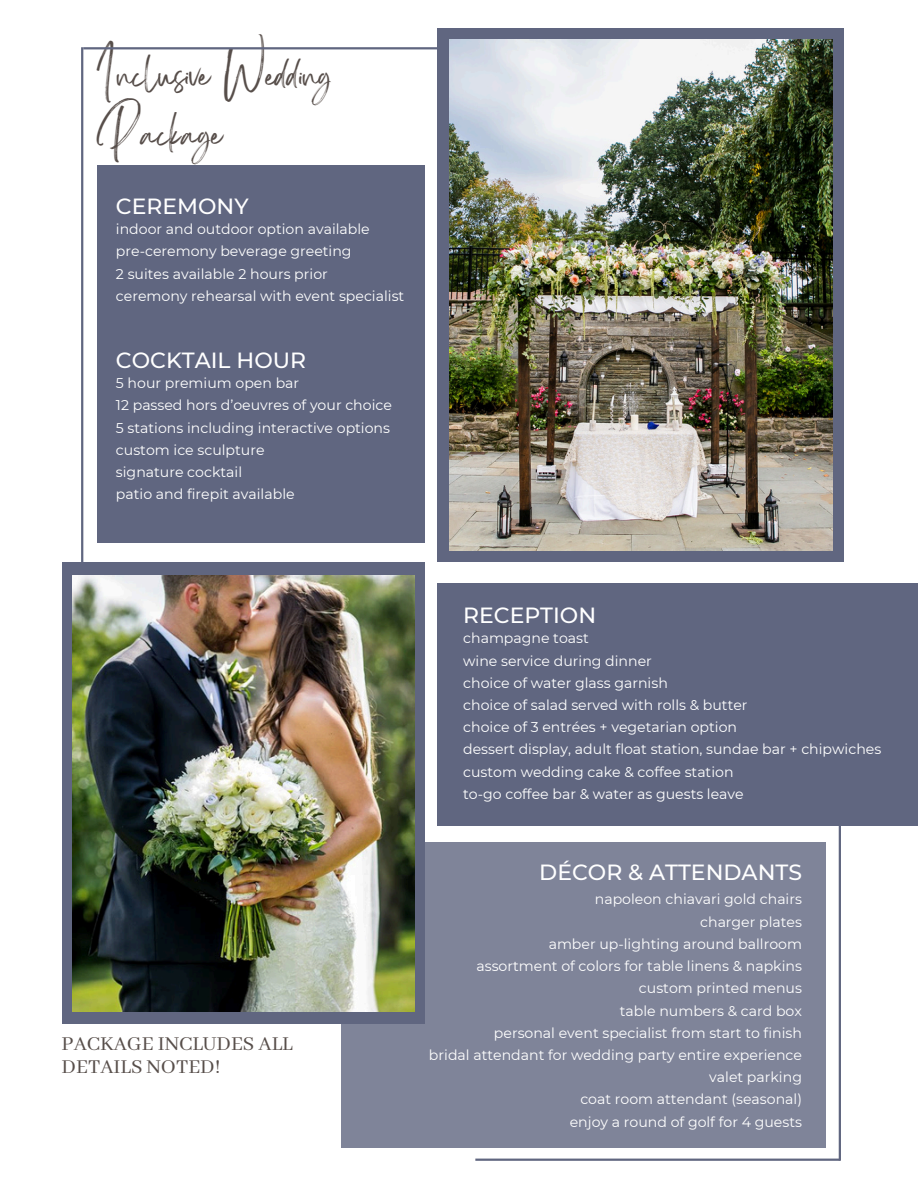
<style>
.page{position:relative;width:918px;height:1188px;background:#fff}
.page>*{position:absolute;margin:0;border:0;box-sizing:border-box;transform-origin:0 0}
.t1{font:36.75px/58.5px "Sisterhood";color:#574e4a}
.t2{font:500 21.9px "Montserrat";color:#fff}
.t3{font:21.9px/22.5px "Abhaya Libre";color:#574e4a}
.t4{font:14.1px "Montserrat";color:#fff}
</style>
<div class="page">
<hr style="left:839px;top:584px;width:2px;height:577px;background:#606680">
<hr style="left:475px;top:1159px;width:365px;height:2px;background:#606680">
<div style="left:437px;top:28px;width:407px;height:534px;background:#606680"></div>
<img style="left:449px;top:40px;width:384px;height:511px">
<hr style="left:83px;top:47px;width:354px;height:2px;background:#606680">
<hr style="left:81px;top:47px;width:2px;height:574px;background:#606680">
<div style="left:62px;top:562px;width:362px;height:462px;background:#606680"></div>
<div style="left:341px;top:842px;width:485px;height:306px;background:#7f8499"></div>
<img style="left:72px;top:575px;width:342px;height:437px">
<div style="left:97px;top:166px;width:327px;height:377px;background:#606680"></div>
<div style="left:437px;top:584px;width:481px;height:242px;background:#606680"></div>
<p class="t1" style="left:97px;top:58px;width:237px">Inclusive Wedding<br>Package</p>
<p class="t2" style="left:116px;top:193px;width:134px">CEREMONY</p>
<p class="t4" style="left:116px;top:221px;width:255px">indoor and outdoor option available</p>
<p class="t4" style="left:116px;top:243px;width:237px">pre-ceremony beverage greeting</p>
<h2 class="t4" style="left:116px;top:265px;width:213px">2 suites available 2 hours prior</h2>
<p class="t4" style="left:116px;top:287px;width:290px">ceremony rehearsal with event specialist</p>
<p class="t2" style="left:116px;top:347px;width:192px">COCKTAIL HOUR</p>
<p class="t4" style="left:116px;top:374px;width:185px">5 hour premium open bar</p>
<p class="t4" style="left:116px;top:397px;width:277px">12 passed hors d’oeuvres of your choice</p>
<h2 class="t4" style="left:116px;top:419px;width:276px">5 stations including interactive options</h2>
<p class="t4" style="left:116px;top:441px;width:150px">custom ice sculpture</p>
<p class="t4" style="left:116px;top:463px;width:128px">signature cocktail</p>
<p class="t4" style="left:116px;top:486px;width:180px">patio and firepit available</p>
<p class="t3" style="left:62px;top:1033px;width:233px">PACKAGE INCLUDES ALL<br>DETAILS NOTED!</p>
<p class="t2" style="left:463px;top:602px;width:134px">RECEPTION</p>
<p class="t4" style="left:463px;top:630px;width:127px">champagne toast</p>
<p class="t4" style="left:463px;top:652px;width:190px">wine service during dinner</p>
<p class="t4" style="left:463px;top:674px;width:206px">choice of water glass garnish</p>
<p class="t4" style="left:463px;top:696px;width:286px">choice of salad served with rolls &amp; butter</p>
<h2 class="t4" style="left:463px;top:719px;width:275px">choice of 3 entrées + vegetarian option</h2>
<p class="t4" style="left:463px;top:741px;width:420px">dessert display, adult float station, sundae bar + chipwiches</p>
<p class="t4" style="left:463px;top:763px;width:272px">custom wedding cake &amp; coffee station</p>
<p class="t4" style="left:463px;top:785px;width:282px">to-go coffee bar &amp; water as guests leave</p>
<p class="t2" style="left:539px;top:859px;width:264px">DÉCOR &amp; ATTENDANTS</p>
<p class="t4" style="left:595px;top:891px;width:209px">napoleon chiavari gold chairs</p>
<p class="t4" style="left:700px;top:913px;width:103px">charger plates</p>
<p class="t4" style="left:549px;top:935px;width:255px">amber up-lighting around ballroom</p>
<p class="t4" style="left:477px;top:957px;width:327px">assortment of colors for table linens &amp; napkins</p>
<p class="t4" style="left:639px;top:980px;width:165px">custom printed menus</p>
<p class="t4" style="left:620px;top:1002px;width:184px">table numbers &amp; card box</p>
<h2 class="t4" style="left:494px;top:1024px;width:310px">personal event specialist from start to finish</h2>
<p class="t4" style="left:429px;top:1046px;width:375px">bridal attendant for wedding party entire experience</p>
<p class="t4" style="left:709px;top:1069px;width:94px">valet parking</p>
<p class="t4" style="left:580px;top:1091px;width:223px">coat room attendant (seasonal)</p>
<p class="t4" style="left:570px;top:1113px;width:234px">enjoy a round of golf for 4 guests</p>
</div>
